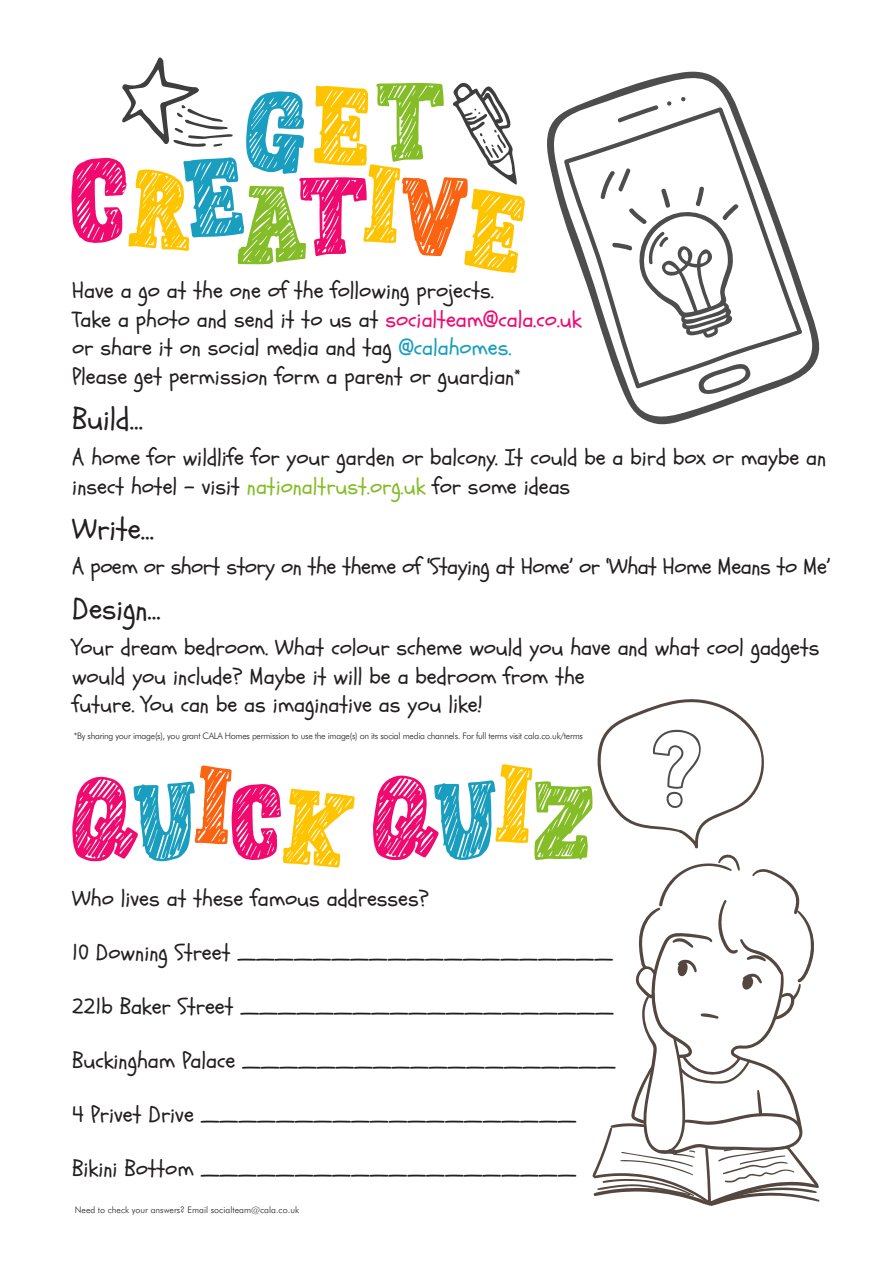
<style>
.page{position:relative;width:893px;height:1263px;background:#fff}
.page>*{position:absolute;margin:0;border:0;box-sizing:border-box;transform-origin:0 0}
.t1{font:30px "Schoolbell";color:#231f20}
.t2{font:22.5px/28.5px "Schoolbell";color:#231f20}
.t3{font:22.5px "Schoolbell";letter-spacing:-.02em;color:#231f20}
.t4{font:300 9px "Futura BT";letter-spacing:-.03em;color:#231f20}
.t5{font:300 9px "Futura BT";color:#231f20}
.s1{color:#f00a70}
.s2{color:#1a9ebf}
.s3{color:#85bd29}
</style>
<div class="page">
<svg style="left:71px;top:57px;width:454px;height:216px"></svg>
<svg style="left:547px;top:71px;width:273px;height:354px"></svg>
<svg style="left:610px;top:93px;width:80px;height:10px"></svg>
<svg style="left:694px;top:392px;width:61px;height:13px"></svg>
<svg style="left:560px;top:103px;width:245px;height:289px"></svg>
<svg style="left:595px;top:164px;width:145px;height:174px"></svg>
<svg style="left:373px;top:699px;width:447px;height:507px"></svg>
<svg style="left:72px;top:765px;width:283px;height:103px"></svg>
<p class="t2" style="left:72px;top:277px;width:511px">Have a go at the one of the following projects.<br>Take a photo and send it to us at <span class="s1">socialteam@cala.co.uk </span>or share it on social media and tag <span class="s2">@calahomes.<br></span>Please get permission form a parent or guardian<sup>*</sup></p>
<p class="t1" style="left:72px;top:399px;width:72px">Build…</p>
<p class="t2" style="left:72px;top:444px;width:755px">A home for wildlife for your garden or balcony. It could be a bird box or maybe an insect hotel – visit <span class="s3">nationaltrust.org.uk</span> for some ideas</p>
<p class="t1" style="left:72px;top:509px;width:83px">Write…</p>
<p class="t3" style="left:72px;top:551px;width:760px">A poem or short story on the theme of ‘Staying at Home’ or ‘What Home Means to Me’</p>
<p class="t1" style="left:72px;top:590px;width:90px">Design…</p>
<p class="t2" style="left:72px;top:634px;width:749px">Your dream bedroom. What colour scheme would you have and what cool gadgets would you include? Maybe it will be a bedroom from the<br>future. You can be as imaginative as you like!</p>
<p class="t4" style="left:74px;top:731px;width:511px">*By sharing your image(s), you grant CALA Homes permission to use the image(s) on its social media channels. For full terms visit cala.co.uk/terms</p>
<p class="t2" style="left:72px;top:884px;width:358px">Who lives at these famous addresses?</p>
<p class="t2" style="left:72px;top:938px;width:542px">10 Downing Street ____________________</p>
<p class="t2" style="left:72px;top:992px;width:543px">221b Baker Street ____________________</p>
<p class="t2" style="left:72px;top:1046px;width:545px">Buckingham Palace ____________________</p>
<p class="t2" style="left:72px;top:1100px;width:506px">4 Privet Drive ____________________</p>
<p class="t2" style="left:72px;top:1154px;width:505px">Bikini Bottom ____________________</p>
<p class="t5" style="left:75px;top:1204px;width:226px">Need to check your answers? Email socialteam@cala.co.uk</p>
</div>
